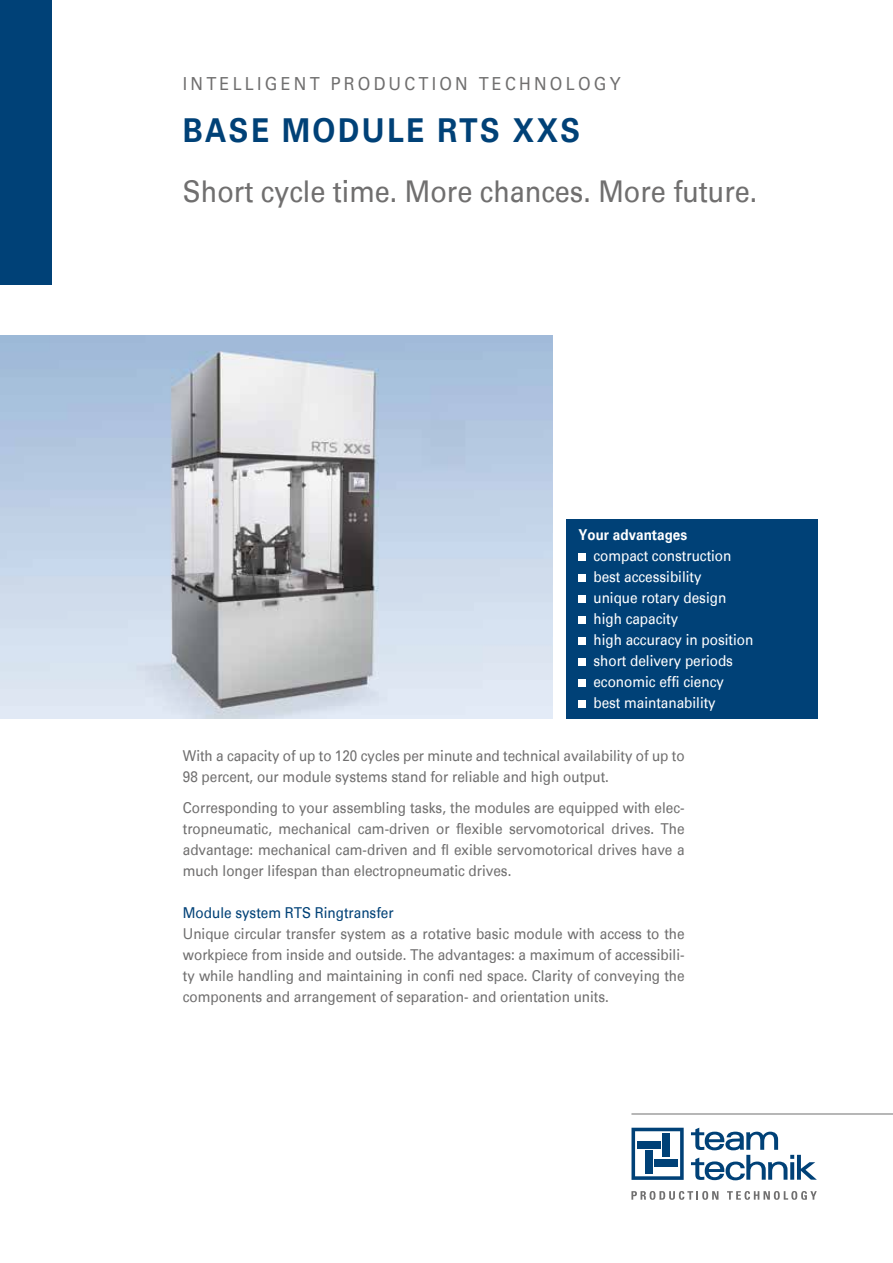
<style>
.page{position:relative;width:893px;height:1263px;background:#fff}
.page>*{position:absolute;margin:0;border:0;box-sizing:border-box;transform-origin:0 0}
.t1{font:700 33px "Univers";letter-spacing:.08em;color:#004177;scale:.9 1}
.t2{font:30px "Univers";color:#706f6f;scale:.9 1}
.t3{font:18px "Univers";letter-spacing:.2em;color:#706f6f;scale:.9 1}
.t4{font:15px/21px "Univers";color:#706f6f;text-align:justify;scale:.9 1}
.t5{font:15px/21px "Univers";color:#fff;scale:.9 1}
.t6{font:15px "Univers";color:#004177;scale:.9 1}
.t7{font:700 15px "Univers";color:#fff;scale:.9 1}
</style>
<div class="page">
<div style="left:567px;top:519px;width:251px;height:200px;background:#004177"></div>
<div style="left:0;top:0;width:51px;height:285px;background:#004177"></div>
<img style="left:0;top:336px;width:553px;height:383px">
<div style="left:578px;top:554px;width:8px;height:7px;background:#fff"></div>
<div style="left:578px;top:575px;width:8px;height:7px;background:#fff"></div>
<div style="left:578px;top:596px;width:8px;height:7px;background:#fff"></div>
<div style="left:578px;top:617px;width:8px;height:7px;background:#fff"></div>
<div style="left:578px;top:638px;width:8px;height:7px;background:#fff"></div>
<div style="left:578px;top:659px;width:8px;height:7px;background:#fff"></div>
<div style="left:578px;top:680px;width:8px;height:7px;background:#fff"></div>
<div style="left:578px;top:701px;width:8px;height:7px;background:#fff"></div>
<svg style="left:631px;top:1191px;width:87px;height:9px"></svg>
<svg style="left:727px;top:1191px;width:90px;height:9px"></svg>
<svg style="left:691px;top:1128px;width:126px;height:52px"></svg>
<svg style="left:631px;top:1128px;width:53px;height:52px"></svg>
<hr style="left:631px;top:1114px;width:262px;height:1px;background:#706f6f">
<p class="t3" style="left:183px;top:72px;width:488px">INTELLIGENT PRODUCTION TECHNOLOGY</p>
<h1 class="t1" style="left:183px;top:111px;width:443px">BASE MODULE RTS XXS</h1>
<h2 class="t2" style="left:183px;top:174px;width:640px">Short cycle time. More chances. More future.</h2>
<p class="t7" style="left:578px;top:526px;width:122px">Your advantages</p>
<p class="t5" style="left:593px;top:545px;width:179px">compact construction best accessibility<br>unique rotary design high capacity<br>high accuracy in position short delivery periods economic effi ciency best maintanability</p>
<p class="t4" style="left:183px;top:745px;width:559px">With a capacity of up to 120 cycles per minute and technical availability of up to<br>98 percent, our module systems stand for reliable and high output.</p>
<p class="t4" style="left:183px;top:797px;width:559px">Corresponding to your assembling tasks, the modules are equipped with elec&shy;tropneumatic, mechanical cam-driven or flexible servomotorical drives. The advantage: mechanical cam-driven and fl exible servomotorical drives have a much longer lifespan than electropneumatic drives.</p>
<p class="t6" style="left:183px;top:904px;width:236px">Module system RTS Ringtransfer</p>
<p class="t4" style="left:183px;top:923px;width:559px">Unique circular transfer system as a rotative basic module with access to the workpiece from inside and outside. The advantages: a maximum of accessibili&shy;ty while handling and maintaining in confi ned space. Clarity of conveying the components and arrangement of separation- and orientation units.</p>
</div>
